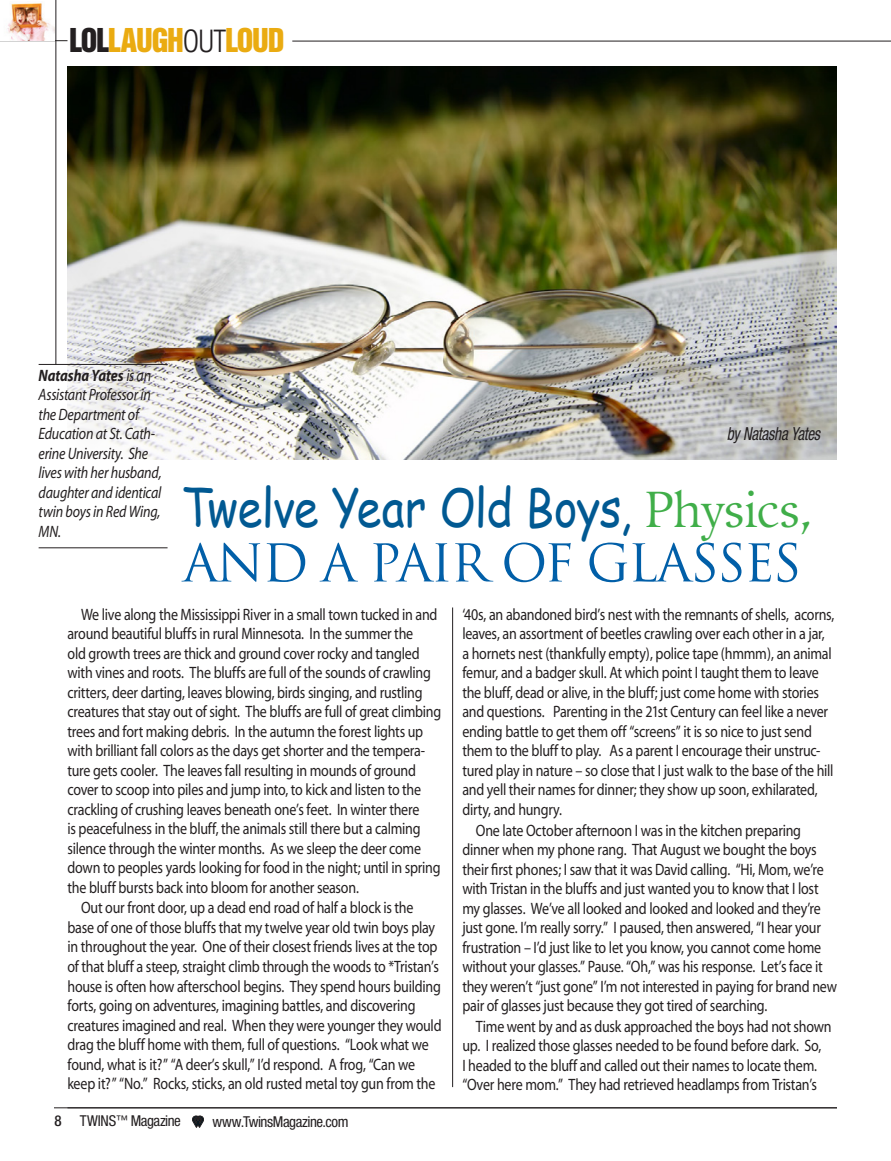
<style>
.page{position:relative;width:891px;height:1161px;background:#fff}
.page>*{position:absolute;margin:0;border:0;box-sizing:border-box;transform-origin:0 0}
.t1{font:52.5px "Comic Sans MS";letter-spacing:-.01em;color:#015992;scale:.85 1}
.t2{font:50.55px "Trajan Pro";letter-spacing:-.04em;color:#015fa8}
.t3{font:30px "Swiss 921 BT Regular A";letter-spacing:-.04em;color:#eaab11}
.t4{font:italic condensed 18px "Helvetica Neue";letter-spacing:-.025em;color:#231f20;scale:.85 1}
.t5{font:16.5px "Myriad";letter-spacing:-.02em;color:#231f20;scale:.85 1}
.t6{font:italic 16.5px/19.5px "Myriad";letter-spacing:-.015em;color:#231f20;scale:.85 1}
.t7{font:condensed 15px "Helvetica Neue";letter-spacing:-.03em;color:#231f20}
.s1{color:#231f20}
.s2{font-family:"Swiss 721 BT";font-weight:300;font-stretch:condensed;color:#231f20}
.s3{font-weight:700}
.s4{font-family:"Guardi";font-size:49.5px;color:#40ae49}
.s5{font-weight:500}
.s6{font-size:12px}
</style>
<div class="page">
<hr style="left:54px;top:1107px;width:783px;height:1px;background:#231f20">
<svg style="left:192px;top:1116px;width:12px;height:11px"></svg>
<hr style="left:292px;top:41px;width:599px;height:1px;background:#231f20">
<hr style="left:56px;top:0;width:1px;height:365px;background:#231f20">
<hr style="left:0;top:40px;width:68px;height:1px;background:#231f20">
<img style="left:7px;top:3px;width:48px;height:37px">
<img style="left:67px;top:67px;width:770px;height:393px">
<hr style="left:39px;top:364px;width:129px;height:1px;background:#231f20">
<hr style="left:39px;top:548px;width:129px;height:1px;background:#231f20">
<hr style="left:452px;top:608px;width:1px;height:479px;background:#231f20">
<h3 class="t3" style="left:69px;top:21px;width:217px"><span class="s1">LOL</span>LAUGH<span class="s2">Out</span>LOUD</h3>
<p class="t6" style="left:39px;top:366px;width:146px"><span class="s3">Natasha Yates</span> is an<br>Assistant Professor in the Department of<br>Education at St. Cath&shy;erine University. She lives with her husband, daughter and identical twin boys in Red Wing,<br>MN.</p>
<p class="t4" style="left:727px;top:423px;width:111px">by Natasha Yates</p>
<h1 class="t1" style="left:181px;top:469px;width:744px">Twelve Year Old Boys, <span class="s4">Physics,</span></h1>
<h2 class="t2" style="left:183px;top:531px;width:620px">AND A PAIR OF GLASSES</h2>
<p class="t5" style="left:81px;top:606px;width:421px">We live along the Mississippi River in a small town tucked in and</p>
<p class="t5" style="left:67px;top:626px;width:408px">around beautiful bluffs in rural Minnesota. In the summer the</p>
<p class="t5" style="left:67px;top:645px;width:416px">old growth trees are thick and ground cover rocky and tangled</p>
<p class="t5" style="left:67px;top:665px;width:429px">with vines and roots. The bluffs are full of the sounds of crawling</p>
<p class="t5" style="left:67px;top:684px;width:419px">critters, deer darting, leaves blowing, birds singing, and rustling</p>
<p class="t5" style="left:67px;top:704px;width:441px">creatures that stay out of sight. The bluffs are full of great climbing</p>
<p class="t5" style="left:67px;top:723px;width:420px">trees and fort making debris. In the autumn the forest lights up</p>
<p class="t5" style="left:67px;top:743px;width:422px">with brilliant fall colors as the days get shorter and the tempera-</p>
<p class="t5" style="left:67px;top:762px;width:412px">ture gets cooler. The leaves fall resulting in mounds of ground</p>
<p class="t5" style="left:67px;top:782px;width:418px">cover to scoop into piles and jump into, to kick and listen to the</p>
<p class="t5" style="left:67px;top:801px;width:416px">crackling of crushing leaves beneath one’s feet. In winter there</p>
<p class="t5" style="left:67px;top:821px;width:417px">is peacefulness in the bluff, the animals still there but a calming</p>
<p class="t5" style="left:67px;top:840px;width:418px">silence through the winter months. As we sleep the deer come</p>
<p class="t5" style="left:67px;top:860px;width:441px">down to peoples yards looking for food in the night; until in spring</p>
<p class="t5" style="left:67px;top:879px;width:344px">the bluff bursts back into bloom for another season.</p>
<p class="t5" style="left:81px;top:900px;width:393px">Out our front door, up a dead end road of half a block is the</p>
<p class="t5" style="left:67px;top:919px;width:434px">base of one of those bluffs that my twelve year old twin boys play</p>
<p class="t5" style="left:67px;top:939px;width:437px">in throughout the year. One of their closest friends lives at the top</p>
<p class="t5" style="left:67px;top:958px;width:438px">of that bluff a steep, straight climb through the woods to *Tristan’s</p>
<p class="t5" style="left:67px;top:978px;width:441px">house is often how afterschool begins. They spend hours building</p>
<p class="t5" style="left:67px;top:997px;width:411px">forts, going on adventures, imagining battles, and discovering</p>
<p class="t5" style="left:67px;top:1017px;width:442px">creatures imagined and real. When they were younger they would</p>
<p class="t5" style="left:67px;top:1036px;width:427px">drag the bluff home with them, full of questions. “Look what we</p>
<p class="t5" style="left:67px;top:1056px;width:411px">found, what is it?” “A deer’s skull,” I’d respond. A frog, “Can we</p>
<p class="t5" style="left:67px;top:1075px;width:434px">keep it?” “No.” Rocks, sticks, an old rusted metal toy gun from the</p>
<p class="t7" style="left:54px;top:1112px;width:128px"><span class="s5">8</span> TWINS<span class="s6">™</span> Magazine</p>
<p class="t7" style="left:213px;top:1113px;width:138px">www.TwinsMagazine.com</p>
<p class="t5" style="left:462px;top:606px;width:439px">‘40s, an abandoned bird’s nest with the remnants of shells, acorns,</p>
<p class="t5" style="left:462px;top:626px;width:428px">leaves, an assortment of beetles crawling over each other in a jar,</p>
<p class="t5" style="left:462px;top:645px;width:436px">a hornets nest (thankfully empty), police tape (hmmm), an animal</p>
<p class="t5" style="left:462px;top:665px;width:421px">femur, and a badger skull. At which point I taught them to leave</p>
<p class="t5" style="left:462px;top:684px;width:421px">the bluff, dead or alive, in the bluff; just come home with stories</p>
<p class="t5" style="left:462px;top:704px;width:432px">and questions. Parenting in the 21st Century can feel like a never</p>
<p class="t5" style="left:462px;top:723px;width:413px">ending battle to get them off “screens” it is so nice to just send</p>
<p class="t5" style="left:462px;top:743px;width:423px">them to the bluff to play. As a parent I encourage their unstruc-</p>
<p class="t5" style="left:462px;top:762px;width:438px">tured play in nature – so close that I just walk to the base of the hill</p>
<p class="t5" style="left:462px;top:782px;width:420px">and yell their names for dinner; they show up soon, exhilarated,</p>
<p class="t5" style="left:462px;top:801px;width:119px">dirty, and hungry.</p>
<p class="t5" style="left:476px;top:822px;width:384px">One late October afternoon I was in the kitchen preparing</p>
<p class="t5" style="left:462px;top:841px;width:419px">dinner when my phone rang. That August we bought the boys</p>
<p class="t5" style="left:462px;top:861px;width:427px">their first phones; I saw that it was David calling. “Hi, Mom, we’re</p>
<p class="t5" style="left:462px;top:880px;width:421px">with Tristan in the bluffs and just wanted you to know that I lost</p>
<p class="t5" style="left:462px;top:900px;width:423px">my glasses. We’ve all looked and looked and looked and they’re</p>
<p class="t5" style="left:462px;top:919px;width:423px">just gone. I’m really sorry.” I paused, then answered, “I hear your</p>
<p class="t5" style="left:462px;top:939px;width:424px">frustration – I’d just like to let you know, you cannot come home</p>
<p class="t5" style="left:462px;top:958px;width:426px">without your glasses.” Pause. “Oh,” was his response. Let’s face it</p>
<p class="t5" style="left:462px;top:978px;width:442px">they weren’t “just gone” I’m not interested in paying for brand new</p>
<p class="t5" style="left:462px;top:997px;width:360px">pair of glasses just because they got tired of searching.</p>
<p class="t5" style="left:476px;top:1018px;width:420px">Time went by and as dusk approached the boys had not shown</p>
<p class="t5" style="left:462px;top:1037px;width:424px">up. I realized those glasses needed to be found before dark. So,</p>
<p class="t5" style="left:462px;top:1057px;width:419px">I headed to the bluff and called out their names to locate them.</p>
<p class="t5" style="left:462px;top:1076px;width:419px">“Over here mom.” They had retrieved headlamps from Tristan’s</p>
</div>
